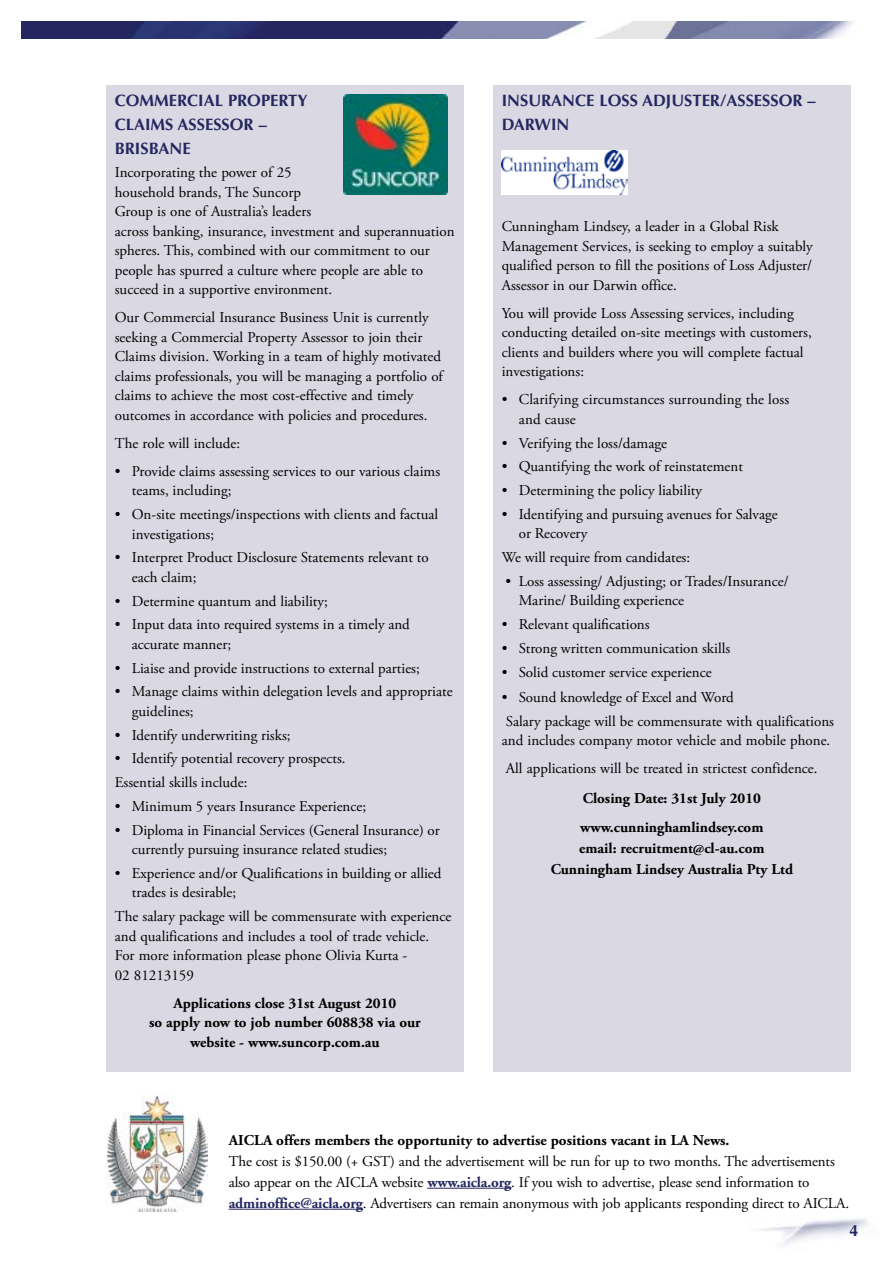
<style>
.page{position:relative;width:893px;height:1263px;background:#fff}
.page>*{position:absolute;margin:0;border:0;box-sizing:border-box;transform-origin:0 0}
.t1{font:700 16.5px/24px "Optima";color:#242760}
.t2{font:700 16.2px "Optima";color:#242760}
.t3{font:15px/19.5px "Adobe Garamond Pro";color:#000}
.t4{font:700 15px/19.5px "Adobe Garamond Pro";color:#000;text-align:center}
.s1{font-family:"Adobe Garamond";font-weight:700;color:#242760}
</style>
<div class="page">
<img style="left:759px;top:1218px;width:109px;height:28px">
<img style="left:21px;top:21px;width:833px;height:17px">
<hr style="left:427px;top:1188px;width:84px;height:1px;background:#242760">
<hr style="left:229px;top:1209px;width:134px;height:1px;background:#242760">
<img style="left:106px;top:1095px;width:102px;height:117px">
<div style="left:106px;top:85px;width:357px;height:986px;background:#dad8e2"></div>
<div style="left:493px;top:85px;width:357px;height:986px;background:#dad8e2"></div>
<img style="left:502px;top:151px;width:125px;height:43px">
<img style="left:343px;top:95px;width:105px;height:99px">
<p class="t1" style="left:115px;top:88px;width:194px">COMMERCIAL PROPERTY<br>CLAIMS ASSESS</p>
<p class="t1" style="left:230px;top:112px;width:39px">OR –</p>
<p class="t1" style="left:115px;top:136px;width:46px">BRISBAN</p>
<p class="t1" style="left:182px;top:136px;width:10px">E</p>
<p class="t3" style="left:115px;top:163px;width:341px">Incorporating the power of 25<br>household brands, The Suncorp<br>Group is one of Australia’s leaders<br>across banking, insurance, investment and superannuation spheres. This, combined with our commitment to our people has spurred a culture where people are able to succeed in a supportive environment.</p>
<p class="t3" style="left:115px;top:308px;width:330px">Our Commercial Insurance Business Unit is currently seeking a Commercial Property Assessor to join their Claims division. Working in a team of highly motivated claims professionals, you will be managing a portfolio of claims to achieve the most cost-effective and timely outcomes in accordance with policies and procedures.</p>
<p class="t3" style="left:115px;top:434px;width:127px">The role will include:</p>
<p class="t3" style="left:132px;top:462px;width:310px;text-indent:-17px">• Provide claims assessing services to our various claims teams, including;</p>
<p class="t3" style="left:132px;top:505px;width:308px;text-indent:-17px">• On-site meetings/inspections with clients and factual investigations;</p>
<p class="t3" style="left:132px;top:548px;width:298px;text-indent:-17px">• Interpret Product Disclosure Statements relevant to each claim;</p>
<p class="t3" style="left:115px;top:592px;width:214px">• Determine quantum and liability;</p>
<p class="t3" style="left:132px;top:615px;width:280px;text-indent:-17px">• Input data into required systems in a timely and accurate manner;</p>
<p class="t3" style="left:115px;top:659px;width:307px">• Liaise and provide instructions to external parties;</p>
<p class="t3" style="left:132px;top:682px;width:322px;text-indent:-17px">• Manage claims within delegation levels and appropriate guidelines;</p>
<p class="t3" style="left:115px;top:726px;width:177px">• Identify underwriting risks;</p>
<p class="t3" style="left:115px;top:747px;width:232px;line-height:23.7px">• Identify potential recovery prospects.<br>Essential skills include:</p>
<p class="t3" style="left:115px;top:797px;width:253px">• Minimum 5 years Insurance Experience;</p>
<p class="t3" style="left:132px;top:821px;width:310px;text-indent:-17px">• Diploma in Financial Services (General Insurance) or currently pursuing insurance related studies;</p>
<p class="t3" style="left:132px;top:864px;width:311px;text-indent:-17px">• Experience and/or Qualifications in building or allied trades is desirable;</p>
<p class="t3" style="left:115px;top:907px;width:338px">The salary package will be commensurate with experience and qualifications and includes a tool of trade vehicle.<br>For more information please phone Olivia Kurta -<br>02 81213159</p>
<p class="t4" style="left:149px;top:993px;width:273px">Applications close 31st August 2010<br>so apply now to job number 608838 via our website - www.suncorp.com.au</p>
<p class="t1" style="left:502px;top:88px;width:162px">INSU RANCE LOSS ADJU</p>
<p class="t1" style="left:684px;top:88px;width:133px">STER/ASSESSO R –</p>
<p class="t1" style="left:502px;top:112px;width:59px">DA RWIN</p>
<p class="t3" style="left:502px;top:217px;width:313px">Cunningham Lindsey, a leader in a Global Risk Management Services, is seeking to employ a suitably qualified person to fill the positions of Loss Adjuster/ Assessor in our Darwin office.</p>
<p class="t3" style="left:502px;top:304px;width:312px">You will provide Loss Assessing services, including conducting detailed on-site meetings with customers, clients and builders where you will complete factual investigations:</p>
<p class="t3" style="left:519px;top:390px;width:272px;text-indent:-17px">• Clarifying circumstances surrounding the loss and cause</p>
<p class="t3" style="left:502px;top:434px;width:167px">• Verifying the loss/damage</p>
<p class="t3" style="left:502px;top:457px;width:243px">• Quantifying the work of reinstatement</p>
<p class="t3" style="left:502px;top:481px;width:202px">• Determining the policy liability</p>
<p class="t3" style="left:519px;top:505px;width:260px;text-indent:-17px">• Identifying and pursuing avenues for Salvage or Recovery</p>
<p class="t3" style="left:502px;top:548px;width:190px">We will require from candidates:</p>
<p class="t3" style="left:519px;top:572px;width:271px;text-indent:-13px">• Loss assessing/ Adjusting; or Trades/Insurance/<br>Marine/ Building experience</p>
<p class="t3" style="left:502px;top:615px;width:149px">• Relevant qualifications</p>
<p class="t3" style="left:502px;top:639px;width:230px">• Strong written communication skills</p>
<p class="t3" style="left:502px;top:663px;width:211px">• Solid customer service experience</p>
<p class="t3" style="left:502px;top:686px;width:334px;line-height:23.7px">• Sound knowledge of Excel and Word<br>Salary package will be commensurate with qualifications</p>
<p class="t3" style="left:502px;top:727px;width:330px;line-height:28px">and includes company motor vehicle and mobile phone.<br>All applications will be treated in strictest confidence.</p>
<p class="t4" style="left:580px;top:783px;width:185px;line-height:29.5px;text-align:left">Closing Date: 31st July 2010 www.cunninghamlindsey.com</p>
<p class="t4" style="left:551px;top:838px;width:244px;line-height:21px">email: recruitment@cl-au.com<br>Cunningham Lindsey Australia Pty Ltd</p>
<p class="t4" style="left:229px;top:1130px;width:502px">AICLA offers members the opportunity to advertise positions vacant in LA News.</p>
<p class="t3" style="left:229px;top:1151px;width:622px;line-height:21px">The cost is $150.00 (+ GST) and the advertisement will be run for up to two months. The advertisements also appear on the AICLA website <span class="s1">www.aicla.org</span>. If you wish to advertise, please send information to <span class="s1">adminoffice@aicla.org</span>. Advertisers can remain anonymous with job applicants responding direct to AICLA.</p>
<p class="t2" style="left:849px;top:1221px;width:10px">4</p>
</div>
